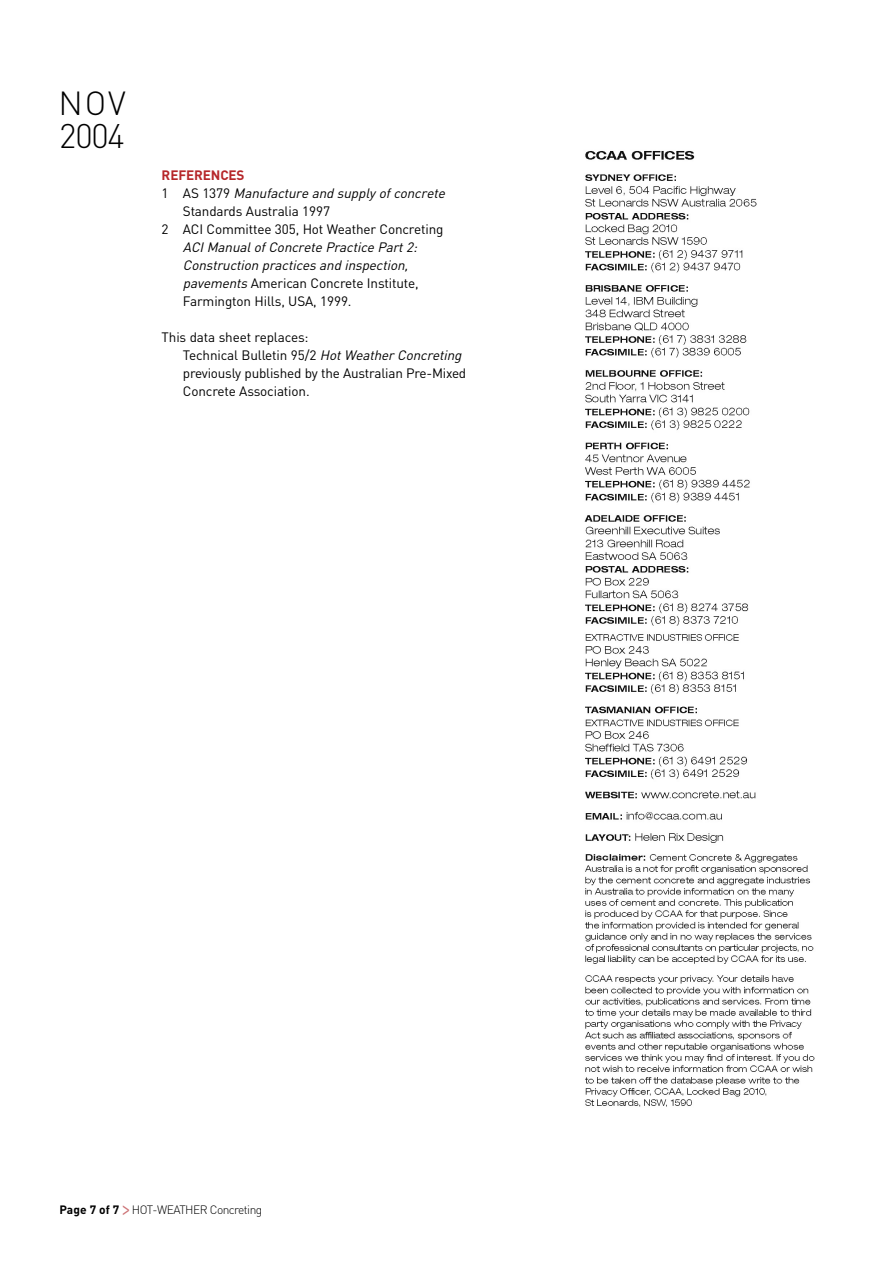
<style>
.page{position:relative;width:893px;height:1262px;background:#fff}
.page>*{position:absolute;margin:0;border:0;box-sizing:border-box;transform-origin:0 0}
.t1{font:300 33.75px "DIN";color:#000}
.t2{font:300 33px "DIN";color:#000}
.t3{font:13.5px/18px "DIN";letter-spacing:-.01em;color:#000}
.t4{font:italic 13.5px/18px "DIN";color:#000}
.t5{font:700 13.5px "DIN";letter-spacing:-.01em;color:#b6272a}
.t6{font:300 12px "DIN";letter-spacing:-.045em;color:#000}
.s1{font-style:normal}
.s2{font-style:italic}
.s3{font-weight:700}
.s4{font-family:"Helvetica Neue";font-weight:400;font-stretch:expanded;font-size:18.6px;color:#cd7376}
</style>
<div class="page">
<img style="left:584px;top:151px;width:231px;height:956px">
<h2 class="t2" style="left:58px;top:92px;width:69px">NOV</h2>
<h1 class="t1" style="left:59px;top:124px;width:67px">2004</h1>
<p class="t5" style="left:162px;top:170px;width:84px">REFERENCES</p>
<p class="t4" style="left:162px;top:186px;width:287px"><span class="s1">1 AS 1 3 7 9</span> Manufacture and supply ofconcrete</p>
<p class="t3" style="left:183px;top:204px;width:149px">Standards Australia 1997</p>
<p class="t3" style="left:162px;top:222px;width:283px">2 ACI Committee 305, Hot Weather Concreting</p>
<p class="t4" style="left:183px;top:240px;width:238px">ACIManualofConcrete Practice Part2:<br>Construction practices and inspection, pavements <span class="s1">American Concrete Institute, Farmington Hills, USA, 1999.</span></p>
<p class="t3" style="left:183px;top:330px;width:285px;text-indent:-21px">This data sheet replaces:<br>Technical Bulletin 95/2 <span class="s2">HotWeather Concreting </span>previously published by the Australian Pre-Mixed Concrete Association.</p>
<p class="t6" style="left:60px;top:1205px;width:204px"><span class="s3">Page 7 of 7</span> <span class="s4">&gt;</span> HOT-WEATHER Concreting</p>
</div>
